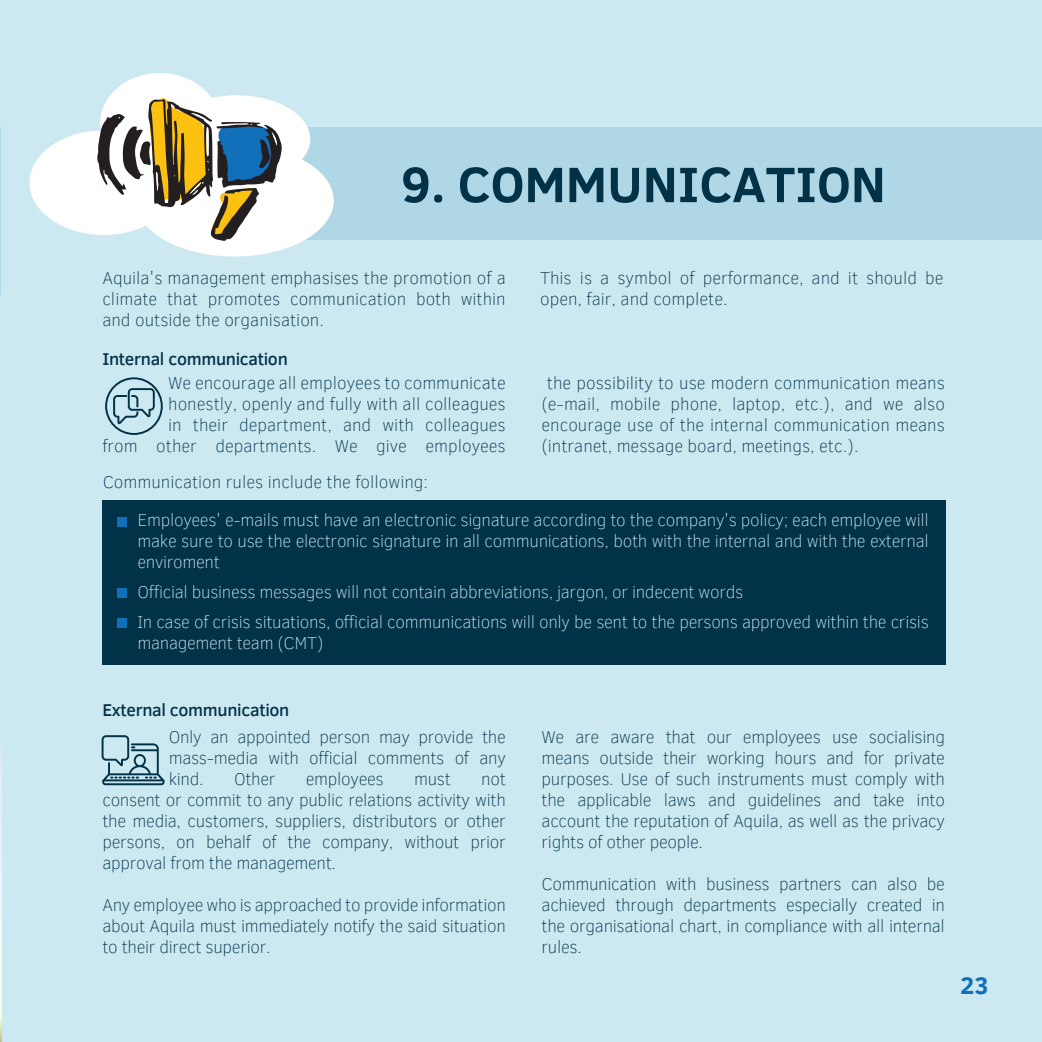
<style>
.page{position:relative;width:1042px;height:1042px;background:#cce8f1}
.page>*{position:absolute;margin:0;border:0;box-sizing:border-box;transform-origin:0 0}
.t1{font:700 50.75px "Clear Sans";color:#023248}
.t2{font:700 24.5px "Clear Sans";color:#1170b9}
.t3{font:100 17.5px/21px "Clear Sans";color:#033249;text-align:justify}
.t4{font:100 17.5px/21px "Clear Sans";letter-spacing:-.02em;color:#cce8f1;text-align:justify}
.t5{font:500 17.5px "Clear Sans";letter-spacing:-.02em;color:#033249}
.t6{font:100 17.5px "Clear Sans";letter-spacing:-.02em;color:#033249}
</style>
<div class="page">
<hr style="left:0;top:127px;width:1px;height:167px;background:#afd7e5">
<div style="left:263px;top:127px;width:779px;height:112px;background:#afd7e5"></div>
<div style="left:103px;top:500px;width:843px;height:165px;background:#023248"></div>
<div style="left:117px;top:517px;width:9px;height:9px;background:#1170b9"></div>
<div style="left:117px;top:588px;width:9px;height:9px;background:#1170b9"></div>
<div style="left:117px;top:618px;width:9px;height:10px;background:#1170b9"></div>
<svg style="left:29px;top:73px;width:305px;height:183px"></svg>
<svg style="left:96px;top:96px;width:186px;height:146px;background:#b6b5a4"></svg>
<svg style="left:102px;top:735px;width:63px;height:50px"></svg>
<svg style="left:105px;top:377px;width:58px;height:58px"></svg>
<img style="left:0;top:748px;width:2px;height:294px">
<h1 class="t1" style="left:401px;top:147px;width:486px">9. COMMUNICATION</h1>
<p class="t3" style="left:102px;top:268px;width:405px">Aquila's management emphasises the promotion of a climate that promotes communication both within and outside the organisation.</p>
<p class="t3" style="left:540px;top:268px;width:405px">This is a symbol of performance, and it should be open, fair, and complete.</p>
<p class="t5" style="left:102px;top:347px;width:187px">Internal communication</p>
<p class="t3" style="left:102px;top:372px;width:405px;text-align:right">We encourage all employees to communicate honestly, openly and fully with all colleagues<br>in their department, and with colleagues<br>from other departments. We give employees</p>
<p class="t3" style="left:103px;top:471px;width:327px">Communication rules include the following:</p>
<p class="t3" style="left:541px;top:372px;width:405px;text-indent:5px">the possibility to use modern communication means (e-mail, mobile phone, laptop, etc.), and we also encourage use of the internal communication means (intranet, message board, meetings, etc.).</p>
<p class="t4" style="left:137px;top:510px;width:793px">Employees' e-mails must have an electronic signature according to the company's policy; each employee will make sure to use the electronic signature in all communications, both with the internal and with the external enviroment</p>
<p class="t4" style="left:137px;top:577px;width:793px;line-height:29.8px">Official business messages will not contain abbreviations, jargon, or indecent words<br>In case of crisis situations, official communications will only be sent to the persons approved within the crisis</p>
<p class="t4" style="left:137px;top:632px;width:188px">management team (CMT)</p>
<p class="t5" style="left:102px;top:697px;width:188px">External communication</p>
<p class="t3" style="left:169px;top:726px;width:339px">Only an appointed person may provide the mass-media with official comments of any kind.</p>
<p class="t3" style="left:234px;top:768px;width:43px">Other</p>
<p class="t6" style="left:306px;top:767px;width:79px">employees</p>
<p class="t3" style="left:414px;top:768px;width:38px">must</p>
<p class="t3" style="left:102px;top:768px;width:405px;text-indent:379px">not consent or commit to any public relations activity with the media, customers, suppliers, distributors or other persons, on behalf of the company, without prior approval from the management.</p>
<p class="t3" style="left:102px;top:894px;width:405px">Any employee who is approached to provide information about Aquila must immediately notify the said situation to their direct superior.</p>
<p class="t3" style="left:541px;top:726px;width:405px">We are aware that our employees use socialising means outside their working hours and for private purposes. Use of such instruments must comply with the applicable laws and guidelines and take into account the reputation of Aquila, as well as the privacy rights of other people.</p>
<p class="t3" style="left:541px;top:873px;width:405px">Communication with business partners can also be achieved through departments especially created in the organisational chart, in compliance with all internal rules.</p>
<h2 class="t2" style="left:960px;top:967px;width:30px">23</h2>
</div>
